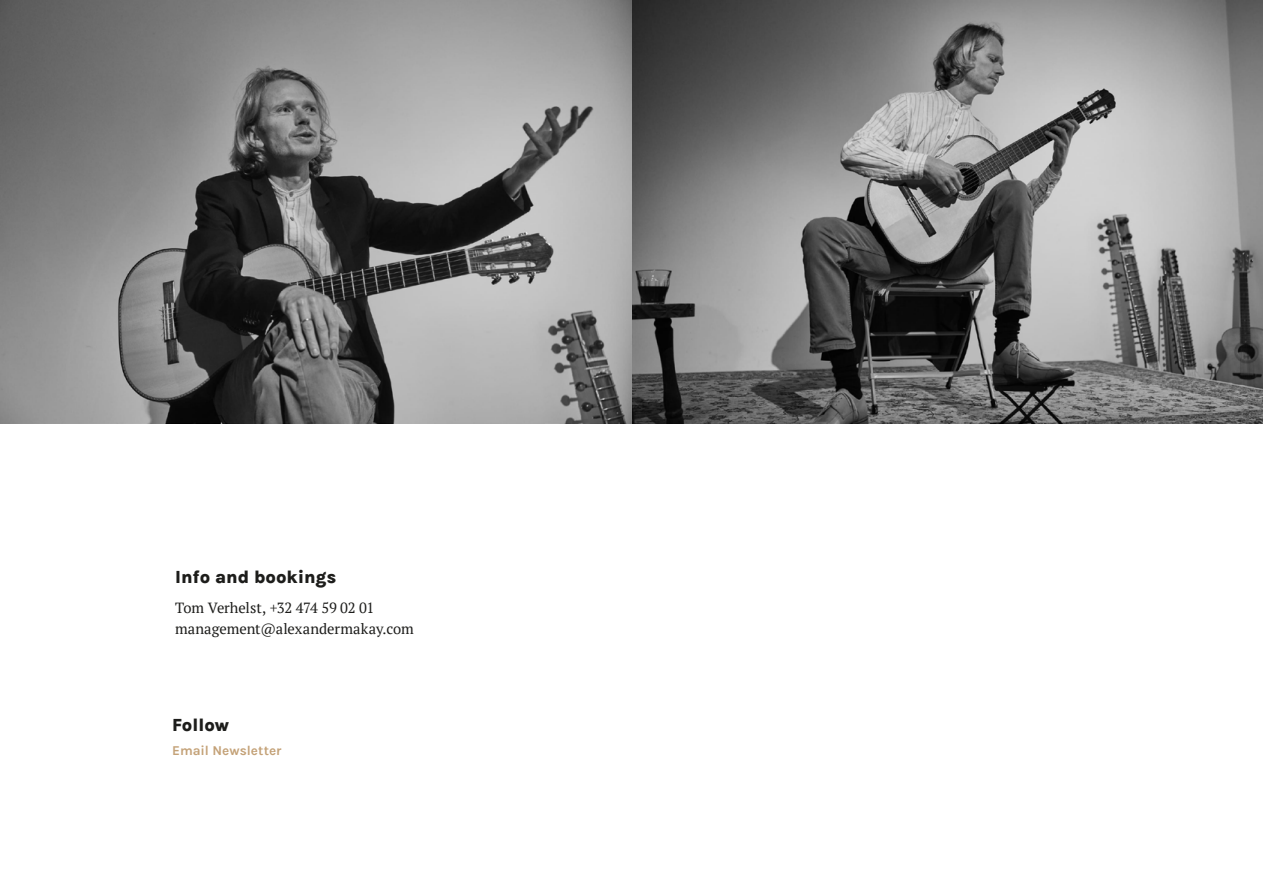
<style>
.page{position:relative;width:1263px;height:893px;background:#fff}
.page>*{position:absolute;margin:0;border:0;box-sizing:border-box;transform-origin:0 0}
.Subtitel{font:800 18px "Karla";color:#1d1d1b}
.Body{font:14.7px "PT Serif";letter-spacing:-.005em;color:#1d1d1b}
.Text_Link{font:700 13.5px "Karla";color:#c4a278}
</style>
<div class="page">
<img style="left:0;top:0;width:1263px;height:423px">
<p class="Subtitel" style="left:175px;top:566px;width:163px">Info and bookings</p>
<p class="Body" style="left:175px;top:598px;width:201px">Tom Verhelst, +32 474 59 02 01</p>
<p class="Body" style="left:175px;top:619px;width:240px">management@alexandermakay.com</p>
<p class="Subtitel" style="left:172px;top:713px;width:58px">Follow</p>
<p class="Text_Link" style="left:172px;top:742px;width:111px">Email Newsletter</p>
</div>
